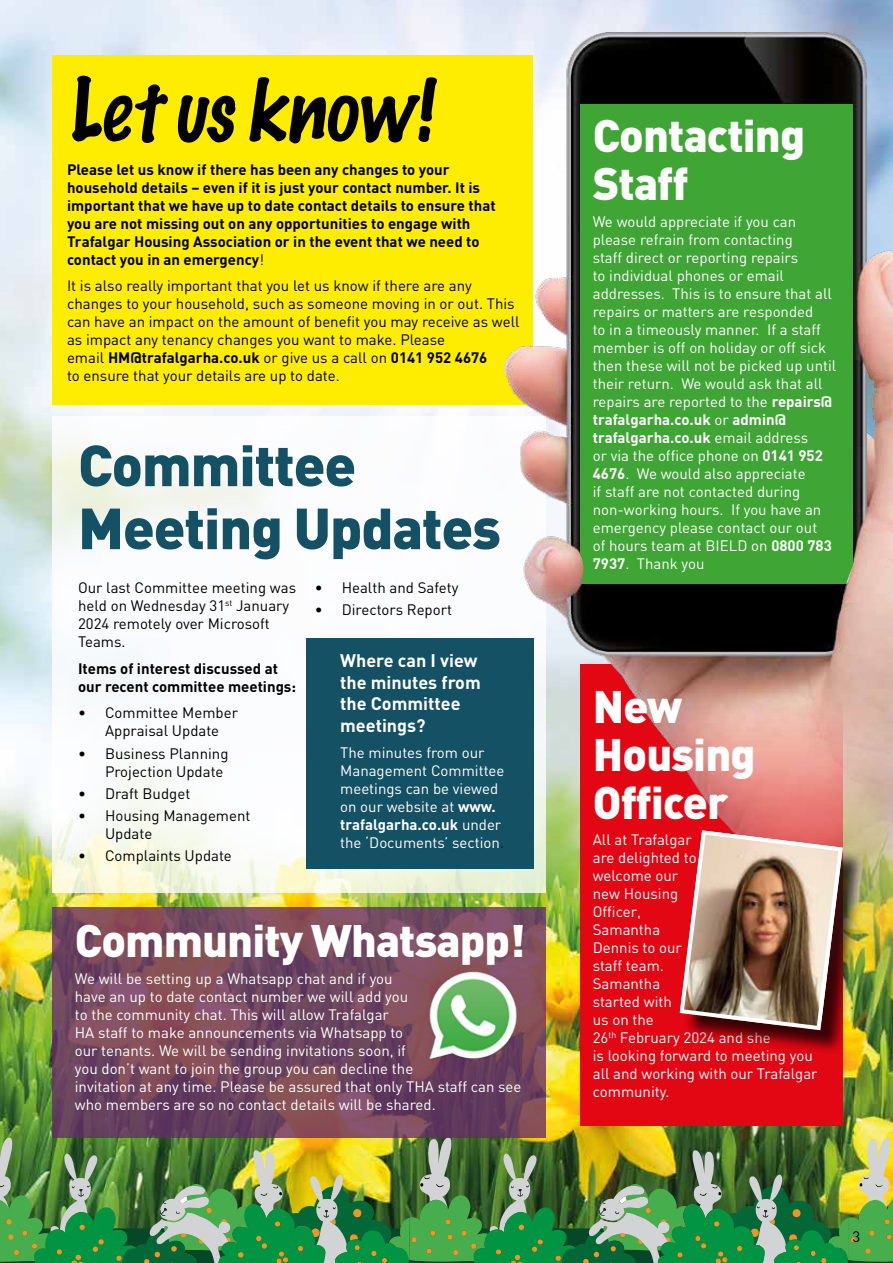
<style>
.page{position:relative;width:893px;height:1263px;background:#fff}
.page>*{position:absolute;margin:0;border:0;box-sizing:border-box;transform-origin:0 0}
.t1{font:100 78px "Marker Felt";color:#000}
.t2{font:900 57px/63px "DIN";letter-spacing:-.02em;color:#155164}
.t3{font:900 45px/48px "DIN";letter-spacing:-.02em;color:#fff}
.t4{font:700 18px/21.6px "DIN";color:#fff}
.t5{font:15px/18px "DIN";color:#fff}
.t6{font:15px/18px "DIN";color:#000}
.t7{font:700 15px/18px "DIN";color:#000}
.s1{font-weight:400}
.s2{font-weight:700}
.s3{color:#000}
</style>
<div class="page">
<img style="left:0;top:0;width:893px;height:1137px">
<div style="left:52px;top:55px;width:481px;height:350px;background:#ffed00"></div>
<img style="left:0;top:1137px;width:893px;height:126px">
<div style="left:580px;top:664px;width:263px;height:461px;background:#e30613"></div>
<div style="left:52px;top:416px;width:494px;height:476px;background:#fff"></div>
<svg style="left:52px;top:907px;width:494px;height:230px;background:#74475e"></svg>
<div style="left:306px;top:638px;width:227px;height:230px;background:#155164"></div>
<img style="left:504px;top:33px;width:389px;height:1008px">
<div style="left:580px;top:104px;width:273px;height:480px;background:#3fa535"></div>
<img style="left:564px;top:549px;width:21px;height:38px">
<img style="left:843px;top:549px;width:17px;height:52px">
<div style="left:683px;top:833px;width:184px;height:222px;background:#000;opacity:.75"></div>
<img style="left:677px;top:828px;width:168px;height:204px">
<img style="left:415px;top:972px;width:115px;height:95px">
<h1 class="t1" style="left:67px;top:48px;width:382px">Letusknow!</h1>
<p class="t7" style="left:67px;top:160px;width:430px">Please let us know if there has been any changes to your household details – even if it is just your contact number. It is important that we have up to date contact details to ensure that you are not missing out on any opportunities to engage with Trafalgar Housing Association or in the event that we need to contact you in an emergency<span class="s1">!</span></p>
<p class="t6" style="left:67px;top:276px;width:454px">It is also really important that you let us know if there are any changes to your household, such as someone moving in or out. This can have an impact on the amount of benefit you may receive as well as impact any tenancy changes you want to make. Please<br>email <span class="s2">HM@trafalgarha.co.uk</span> or give us a call on <span class="s2">0141 952 4676<br></span>to ensure that your details are up to date.</p>
<h2 class="t2" style="left:78px;top:431px;width:424px">Committee<br>Meeting Updates</h2>
<p class="t6" style="left:78px;top:579px;width:220px">Our last Committee meeting was held on Wednesday 31<sup>st</sup> January<br>2024 remotely over Microsoft<br>Teams.</p>
<p class="t7" style="left:78px;top:659px;width:220px">Items of interest discussed at our recent committee meetings:</p>
<p class="t6" style="left:78px;top:704px;width:161px;text-align:center">• Committee Member<br>Appraisal Update</p>
<p class="t6" style="left:105px;top:744px;width:125px;text-indent:-27px">• Business Planning<br>Projection Update</p>
<p class="t6" style="left:78px;top:784px;width:114px">• Draft Budget</p>
<p class="t6" style="left:105px;top:806px;width:147px;text-indent:-27px">• Housing Management<br>Update</p>
<p class="t6" style="left:78px;top:847px;width:155px">• Complaints Update</p>
<p class="t6" style="left:315px;top:578px;width:145px">• Health and Safety</p>
<p class="t6" style="left:315px;top:601px;width:139px">• Directors Report</p>
<p class="t4" style="left:340px;top:649px;width:142px">Where can I view the minutes from the Committee meetings?</p>
<p class="t5" style="left:340px;top:743px;width:166px">The minutes from our<br>Management Committee meetings can be viewed on our website at <span class="s2">www. trafalgarha.co.uk</span> under the ‘Documents’ section<span class="s3">.</span></p>
<h3 class="t3" style="left:75px;top:914px;width:452px">Community Whatsapp!</h3>
<p class="t5" style="left:75px;top:969px;width:448px">We will be setting up a Whatsapp chat and if you<br>have an up to date contact number we will add you<br>to the community chat. This will allow Trafalgar<br>HA staff to make announcements via Whatsapp to<br>our tenants. We will be sending invitations soon, if<br>you don’t want to join the group you can decline the<br>invitation at any time. Please be assured that only THA staff can see who members are so no contact details will be shared.</p>
<h3 class="t3" style="left:593px;top:109px;width:214px">Contacting<br>Staff</h3>
<p class="t5" style="left:593px;top:212px;width:245px">We would appreciate if you can please refrain from contacting<br>staff direct or reporting repairs<br>to individual phones or email addresses. This is to ensure that all repairs or matters are responded<br>to in a timeously manner. If a staff member is off on holiday or off sick then these will not be picked up until their return. We would ask that all repairs are reported to the <span class="s2">repairs@ trafalgarha.co.uk</span> or <span class="s2">admin@ trafalgarha.co.uk</span> email address<br>or via the office phone on <span class="s2">0141 952<br>4676</span>. We would also appreciate<br>if staff are not contacted during non-working hours. If you have an emergency please contact our out<br>of hours team at BIELD on <span class="s2">0800 783<br>7937</span>. Thank you</p>
<h3 class="t3" style="left:593px;top:680px;width:164px">New<br>Housing<br>Officer</h3>
<p class="t5" style="left:593px;top:830px;width:226px">All at Trafalgar<br>are delighted to<br>welcome our<br>new Housing<br>Officer,<br>Samantha<br>Dennis to our<br>staff team.<br>Samantha<br>started with<br>us on the<br>26<sup>th</sup> February 2024 and she<br>is looking forward to meeting you all and working with our Trafalgar community.</p>
<p class="t6" style="left:852px;top:1228px;width:9px">3</p>
</div>
